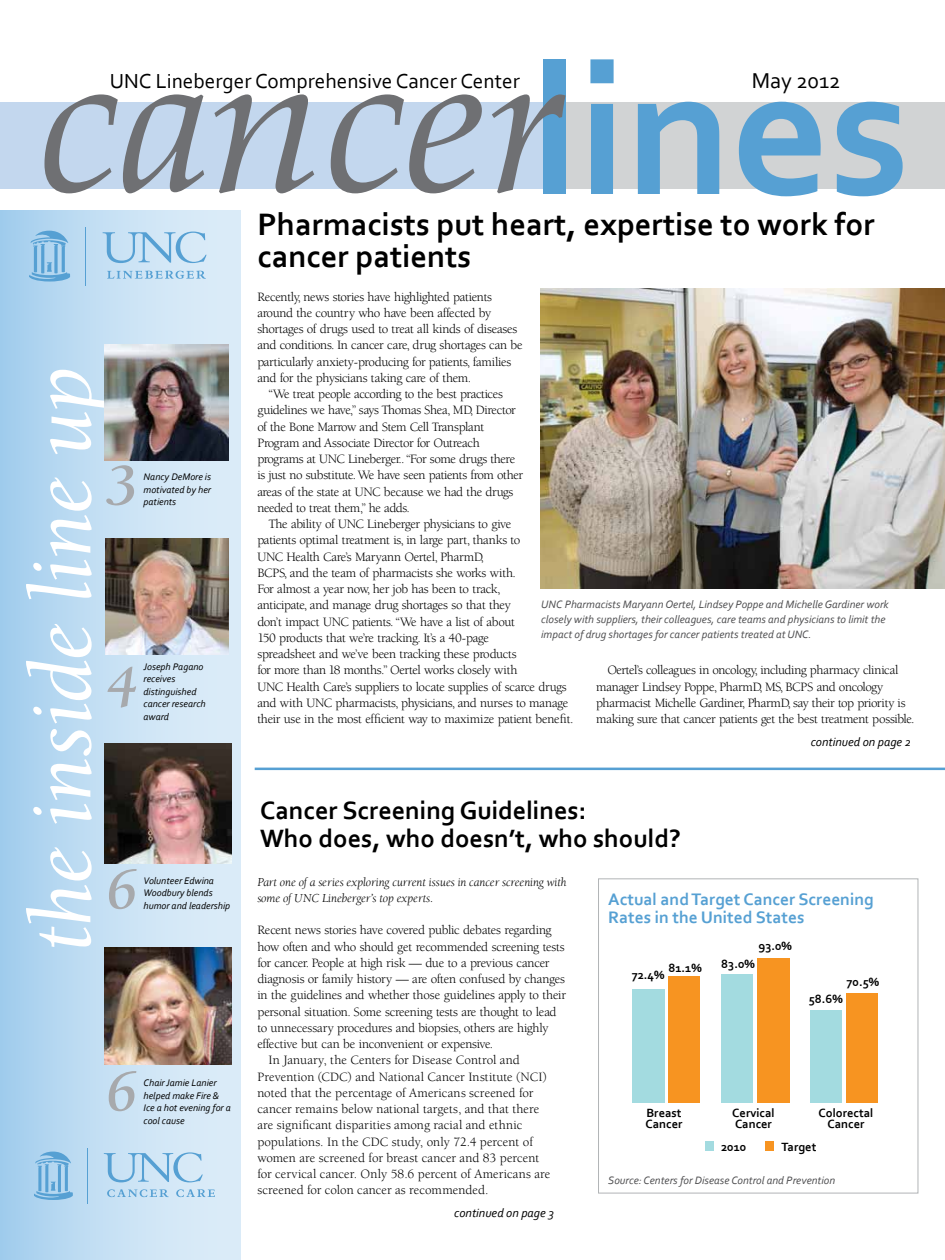
<style>
.page{position:relative;width:945px;height:1260px;background:#fff}
.page>*{position:absolute;margin:0;border:0;box-sizing:border-box;transform-origin:0 0}
.t1{font:italic 203.5px "Book Antiqua";color:#6f7073}
.t2{font:700 190.38px "Corbel";color:#56a0d3}
.t3{font:91.25px "Berkeley Oldstyle IT Cby BT Med Ital";color:#fff}
.t4{font:italic 700 60px "Berkeley";color:#a7a9ac}
.t5{font:700 32.5px/32.5px "Corbel";color:#000}
.t6{font:700 26.25px/27.5px "Corbel";color:#000}
.t7{font:22.5px "Corbel";color:#000}
.t8{font:21.25px "Corbel";color:#000}
.t9{font:700 17.5px/17.5px "Corbel";color:#56a0d3}
.t10{font:13.12px/16.2px "Berkeley";letter-spacing:-.02em;color:#000}
.t11{font:13.12px "Berkeley";letter-spacing:.005em;color:#000}
.t12{font:13.12px "Berkeley";letter-spacing:.015em;color:#000}
.t13{font:13.12px "Berkeley";color:#000}
.t14{font:italic 12.5px/16.2px "Berkeley";letter-spacing:-.01em;color:#000}
.t15{font:700 12.5px/11.2px "Corbel";color:#000}
.t16{font:italic 12.5px "Corbel";color:#000}
.t17{font:italic 11.25px/15px "Corbel";color:#4d4d4f}
.t18{font:italic 10px/12.5px "Corbel";color:#000}
</style>
<div class="page">
<div style="left:668px;top:976px;width:31px;height:127px;background:#f79421"></div>
<div style="left:757px;top:958px;width:32px;height:145px;background:#f79421"></div>
<div style="left:847px;top:993px;width:31px;height:110px;background:#f79421"></div>
<div style="left:632px;top:989px;width:32px;height:114px;background:#a3dbe0"></div>
<div style="left:722px;top:974px;width:31px;height:129px;background:#a3dbe0"></div>
<div style="left:811px;top:1010px;width:31px;height:93px;background:#a3dbe0"></div>
<div style="left:706px;top:1141px;width:8px;height:10px;background:#a3dbe0"></div>
<div style="left:766px;top:1141px;width:8px;height:10px;background:#f79421"></div>
<div style="left:556px;top:103px;width:389px;height:86px;background:#d1d3d4"></div>
<div style="left:0;top:103px;width:547px;height:86px;background:#c3d7ee"></div>
<hr style="left:255px;top:768px;width:690px;height:2px;background:#56a0d3">
<div style="left:0;top:211px;width:240px;height:1049px;background:linear-gradient(to right,#a7cfee,#e2eff9)"></div>
<hr style="left:86px;top:227px;width:1px;height:58px;background:#56a0d3">
<svg style="left:29px;top:231px;width:41px;height:51px;background:#8cbfe4"></svg>
<svg style="left:103px;top:232px;width:104px;height:31px;background:#b4d5ed"></svg>
<svg style="left:107px;top:271px;width:99px;height:8px"></svg>
<hr style="left:88px;top:1148px;width:1px;height:56px;background:#56a0d3">
<svg style="left:34px;top:1152px;width:39px;height:48px;background:#8cbfe4"></svg>
<svg style="left:104px;top:1152px;width:99px;height:30px;background:#b4d5ed"></svg>
<svg style="left:107px;top:1189px;width:62px;height:8px"></svg>
<svg style="left:176px;top:1189px;width:39px;height:8px"></svg>
<img style="left:540px;top:289px;width:405px;height:300px">
<img style="left:105px;top:345px;width:124px;height:116px">
<img style="left:104px;top:948px;width:127px;height:116px">
<img style="left:104px;top:743px;width:127px;height:121px">
<div style="left:598px;top:879px;width:320px;height:314px;border:1px solid #b1b4b6"></div>
<img style="left:106px;top:539px;width:123px;height:116px">
<h2 class="t2" style="left:530px;top:13px;width:381px">lines</h2>
<h3 class="t8" style="left:110px;top:67px;width:411px">UNC Lineberger Comprehensive Cancer Center</h3>
<h1 class="t1" style="left:36px;top:3px;width:529px">cancer</h1>
<h3 class="t7" style="left:752px;top:67px;width:90px">May 2012</h3>
<h3 class="t3" style="left:7px;top:950px;width:586px;rotate:-90deg">the inside line up</h3>
<h3 class="t4" style="left:106px;top:454px;width:33px">3</h3>
<p class="t18" style="left:144px;top:470px;width:69px;text-align:justify">Nancy DeMore is motivated by her patients</p>
<h3 class="t4" style="left:106px;top:655px;width:33px">4</h3>
<p class="t18" style="left:144px;top:660px;width:64px">Joseph Pagano receives distinguished cancer research award</p>
<h3 class="t4" style="left:106px;top:858px;width:33px">6</h3>
<p class="t18" style="left:144px;top:874px;width:88px">Volunteer Edwina<br>Woodbury blends humor and leadership</p>
<h3 class="t4" style="left:106px;top:1060px;width:33px">6</h3>
<p class="t18" style="left:144px;top:1076px;width:89px">Chair Jamie Lanier helped make Fire &amp;<br>Ice a hot evening for a cool cause</p>
<h3 class="t5" style="left:257px;top:207px;width:619px">Pharmacists put heart, expertise to work for cancer patients</h3>
<p class="t10" style="left:257px;top:289px;width:236px">Recently, news stories have highlighted patients</p>
<p class="t10" style="left:257px;top:305px;width:235px">around the country who have been affected by</p>
<p class="t10" style="left:257px;top:321px;width:262px">shortages of drugs used to treat all kinds of diseases</p>
<p class="t10" style="left:257px;top:337px;width:267px">and conditions. In cancer care, drug shortages can be</p>
<p class="t10" style="left:257px;top:354px;width:256px">particularly anxiety-producing for patients, families</p>
<p class="t10" style="left:257px;top:370px;width:215px">and for the physicians taking care of them.</p>
<p class="t10" style="left:269px;top:386px;width:236px">“We treat people according to the best practices</p>
<p class="t10" style="left:257px;top:402px;width:260px">guidelines we have,” says Thomas Shea, MD, Director</p>
<p class="t10" style="left:257px;top:419px;width:228px">of the Bone Marrow and Stem Cell Transplant</p>
<p class="t10" style="left:257px;top:435px;width:224px">Program and Associate Director for Outreach</p>
<p class="t10" style="left:257px;top:451px;width:259px">programs at UNC Lineberger.. “For some drugs there</p>
<p class="t10" style="left:257px;top:467px;width:267px">is just no substitute. We have seen patients from other</p>
<p class="t10" style="left:257px;top:484px;width:258px">areas of the state at UNC because we had the drugs</p>
<p class="t10" style="left:257px;top:500px;width:154px">needed to treat them,” he adds.</p>
<p class="t10" style="left:269px;top:516px;width:244px">The ability of UNC Lineberger physicians to give</p>
<p class="t10" style="left:257px;top:532px;width:265px">patients optimal treatment is, in large part, thanks to</p>
<p class="t10" style="left:257px;top:549px;width:228px">UNC Health Care’s Maryann Oertel, PharmD,</p>
<p class="t10" style="left:257px;top:565px;width:260px">BCPS, and the team of pharmacists she works with.</p>
<p class="t10" style="left:257px;top:581px;width:245px">For almost a year now, her job has been to track,</p>
<p class="t10" style="left:257px;top:597px;width:255px">anticipate, and manage drug shortages so that they</p>
<p class="t10" style="left:257px;top:614px;width:259px">don’t impact UNC patients. “We have a list of about</p>
<p class="t10" style="left:257px;top:630px;width:233px">150 products that we’re tracking. It’s a 40-page</p>
<p class="t10" style="left:257px;top:646px;width:261px">spreadsheet and we’ve been tracking these products</p>
<p class="t10" style="left:257px;top:662px;width:262px">for more than 18 months.” Oertel works closely with</p>
<p class="t10" style="left:257px;top:679px;width:311px">UNC Health Care’s suppliers to locate supplies of scarce drugs</p>
<p class="t10" style="left:257px;top:695px;width:313px">and with UNC pharmacists, physicians, and nurses to manage</p>
<p class="t10" style="left:257px;top:711px;width:318px">their use in the most efficient way to maximize patient benefit.</p>
<p class="t17" style="left:541px;top:597px;width:349px">UNC Pharmacists Maryann Oertel, Lindsey Poppe and Michelle Gardiner work closely with suppliers, their colleagues, care teams and physicians to limit the impact of drug shortages for cancer patients treated at UNC.</p>
<p class="t10" style="left:596px;top:662px;width:320px;text-indent:11px">Oertel’s colleagues in oncology, including pharmacy clinical manager Lindsey Poppe, PharmD, MS, BCPS and oncology pharmacist Michelle Gardiner, PharmD, say their top priority is making sure that cancer patients get the best treatment possible.</p>
<h3 class="t6" style="left:260px;top:796px;width:422px">Cancer Screening Guidelines:<br>Who does, who doesn’t, who should?</h3>
<p class="t16" style="left:811px;top:734px;width:102px">continued on page 2</p>
<p class="t14" style="left:257px;top:874px;width:311px">Part one of a series exploring current issues in cancer screening with some of UNC Lineberger’s top experts.</p>
<p class="t10" style="left:257px;top:922px;width:296px">Recent news stories have covered public debates regarding</p>
<p class="t10" style="left:257px;top:939px;width:309px">how often and who should get recommended screening tests</p>
<p class="t10" style="left:257px;top:955px;width:294px">for cancer. People at high risk — due to a previous cancer</p>
<p class="t10" style="left:257px;top:971px;width:309px">diagnosis or family history — are often confused by changes</p>
<p class="t10" style="left:257px;top:987px;width:310px">in the guidelines and whether those guidelines apply to their</p>
<p class="t10" style="left:257px;top:1004px;width:301px">personal situation. Some screening tests are thought to lead</p>
<p class="t10" style="left:257px;top:1020px;width:293px">to unnecessary procedures and biopsies, others are highly</p>
<p class="t10" style="left:257px;top:1036px;width:238px">effective but can be inconvenient or expensive.</p>
<p class="t12" style="left:269px;top:1053px;width:253px">In January, the Centers for Disease Control and</p>
<p class="t11" style="left:257px;top:1070px;width:291px">Prevention (CDC) and National Cancer Institute (NCI)</p>
<p class="t13" style="left:257px;top:1086px;width:278px">noted that the percentage of Americans screened for</p>
<p class="t11" style="left:257px;top:1102px;width:284px">cancer remains below national targets, and that there</p>
<p class="t12" style="left:257px;top:1118px;width:266px">are significant disparities among racial and ethnic</p>
<p class="t11" style="left:257px;top:1135px;width:277px">populations. In the CDC study, only 72.4 percent of</p>
<p class="t11" style="left:257px;top:1151px;width:284px">women are screened for breast cancer and 83 percent</p>
<p class="t11" style="left:257px;top:1167px;width:295px">for cervical cancer. Only 58.6 percent of Americans are</p>
<p class="t13" style="left:257px;top:1183px;width:233px">screened for colon cancer as recommended.</p>
<p class="t16" style="left:454px;top:1205px;width:101px">continued on page 3</p>
<h3 class="t9" style="left:608px;top:890px;width:267px">Actual and Target Cancer Screening<br>Rates in the United States</h3>
<p class="t15" style="left:759px;top:940px;width:35px">93.0%</p>
<p class="t15" style="left:668px;top:962px;width:35px">81.1%</p>
<p class="t15" style="left:721px;top:958px;width:35px">83.0%</p>
<p class="t15" style="left:632px;top:969px;width:34px">72.4%</p>
<p class="t15" style="left:847px;top:976px;width:34px">70.5%</p>
<p class="t15" style="left:809px;top:993px;width:35px">58.6%</p>
<p class="t15" style="left:646px;top:1107px;width:38px">Breast<br>Cancer</p>
<p class="t15" style="left:732px;top:1107px;width:44px">Cervical<br>Cancer</p>
<p class="t15" style="left:819px;top:1107px;width:56px;text-align:center">Colorectal<br>Cancer</p>
<p class="t15" style="left:721px;top:1141px;width:27px">2010</p>
<p class="t15" style="left:781px;top:1141px;width:37px">Target</p>
<p class="t17" style="left:608px;top:1172px;width:229px">Source: Centers for Disease Control and Prevention</p>
</div>
